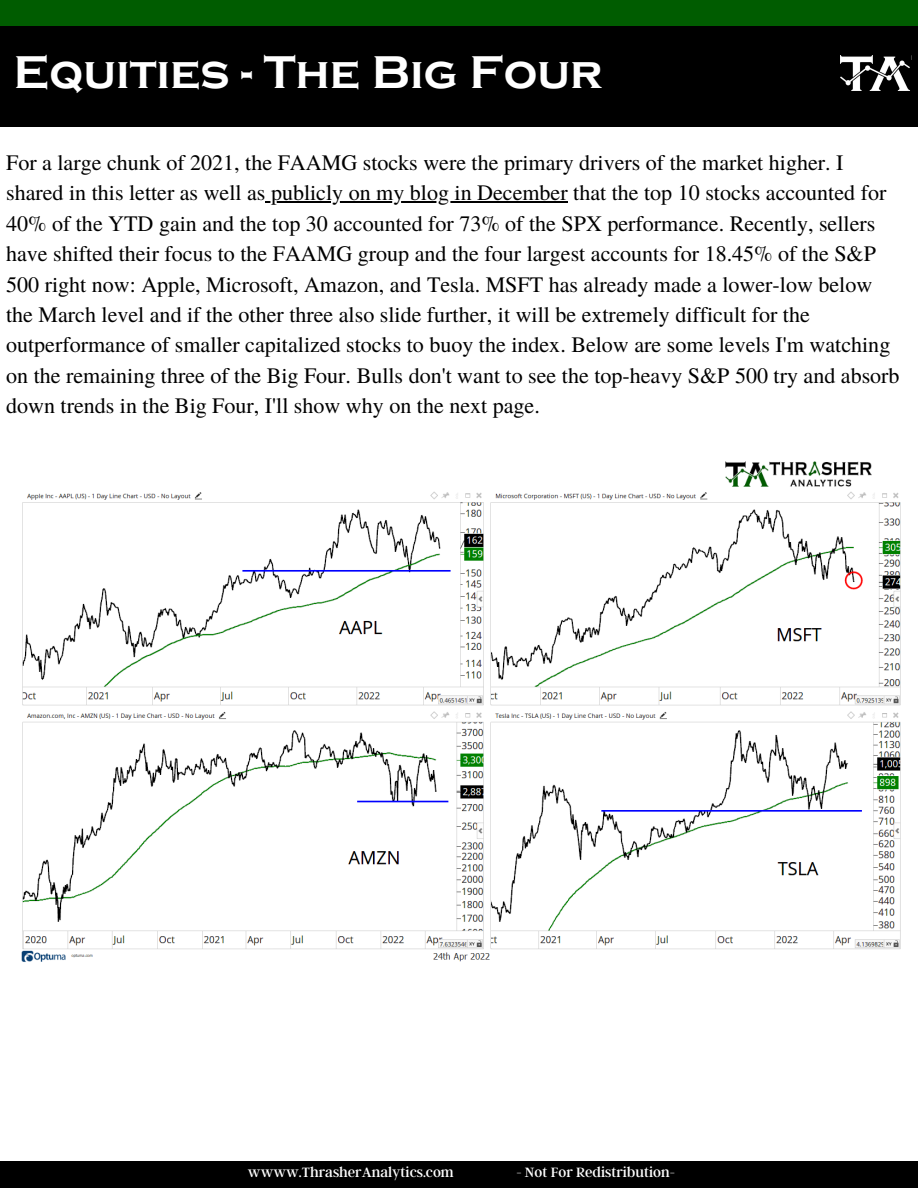
<style>
.page{position:relative;width:918px;height:1188px;background:#fff}
.page>*{position:absolute;margin:0;border:0;box-sizing:border-box;transform-origin:0 0}
.t1{font:700 47.25px "Copperplate Gothic";color:#fff}
.t2{font:22.05px/30.3px "Te X Gyre Termes";color:#000}
.t3{font:15px "Argent CF";color:#fff}
</style>
<div class="page">
<div style="left:0;top:0;width:918px;height:27px;background:#005c00"></div>
<div style="left:0;top:1162px;width:918px;height:26px;background:#000"></div>
<div style="left:0;top:26px;width:918px;height:101px;background:#000"></div>
<img style="left:840px;top:56px;width:70px;height:35px">
<img style="left:21px;top:461px;width:880px;height:501px">
<hr style="left:266px;top:202px;width:302px;height:1px;background:#000">
<h1 class="t1" style="left:14px;top:46px;width:590px">Equities - The Big Four</h1>
<p class="t2" style="left:6px;top:146px;width:895px">For a large chunk of 2021, the FAAMG stocks were the primary drivers of the market higher. I shared in this letter as well as publicly on my blog in December that the top 10 stocks accounted for 40% of the YTD gain and the top 30 accounted for 73% of the SPX performance. Recently, sellers have shifted their focus to the FAAMG group and the four largest accounts for 18.45% of the S&amp;P 500 right now: Apple, Microsoft, Amazon, and Tesla. MSFT has already made a lower-low below the March level and if the other three also slide further, it will be extremely difficult for the outperformance of smaller capitalized stocks to buoy the index. Below are some levels I'm watching on the remaining three of the Big Four. Bulls don't want to see the top-heavy S&amp;P 500 try and absorb down trends in the Big Four, I'll show why on the next page.</p>
<p class="t3" style="left:248px;top:1162px;width:207px">wwww.ThrasherAnalytics.com</p>
<p class="t3" style="left:516px;top:1162px;width:160px">- Not For Redistribution-</p>
</div>
